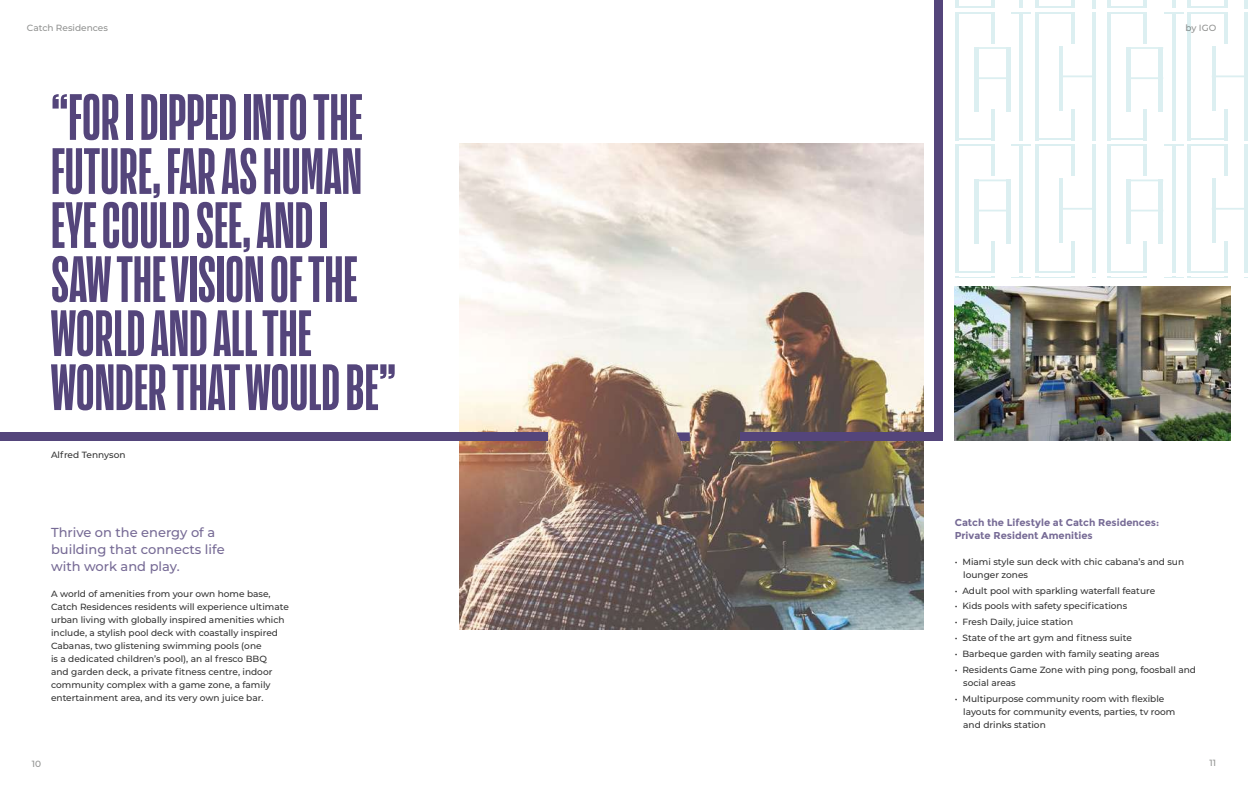
<style>
.page{position:relative;width:1248px;height:794px;background:#fff}
.page>*{position:absolute;margin:0;border:0;box-sizing:border-box;transform-origin:0 0}
.t1{font:64px/54px "Action Condensed Bold Grade 2";color:#54457b}
.t2{font:500 13px/17px "Montserrat";color:#766a95}
.t3{font:700 10px/13px "Montserrat";color:#766a95}
.t4{font:500 9px/13px "Montserrat";color:#333}
.t5{font:500 9px "Montserrat";color:#919291}
</style>
<div class="page">
<svg style="left:955px;top:0;width:3px;height:6px"></svg>
<svg style="left:1092px;top:0;width:3px;height:8px"></svg>
<svg style="left:1019px;top:0;width:4px;height:8px"></svg>
<hr style="left:954px;top:6px;width:40px;height:2px;background:#35a6ae">
<svg style="left:990px;top:0;width:4px;height:8px"></svg>
<svg style="left:1035px;top:0;width:3px;height:6px"></svg>
<hr style="left:1035px;top:6px;width:40px;height:2px;background:#35a6ae">
<svg style="left:1071px;top:0;width:4px;height:8px"></svg>
<svg style="left:955px;top:14px;width:3px;height:124px"></svg>
<hr style="left:1059px;top:46px;width:4px;height:64px;background:#dceff1">
<hr style="left:1092px;top:12px;width:3px;height:129px;background:#35a6ae">
<hr style="left:1019px;top:12px;width:4px;height:128px;background:#dceff1">
<hr style="left:974px;top:47px;width:4px;height:64px;background:#dceff1">
<hr style="left:1006px;top:47px;width:4px;height:64px;background:#dceff1">
<hr style="left:954px;top:12px;width:40px;height:2px;background:#35a6ae">
<hr style="left:1011px;top:12px;width:20px;height:2px;background:#35a6ae">
<svg style="left:978px;top:47px;width:28px;height:2px"></svg>
<svg style="left:978px;top:77px;width:28px;height:2px"></svg>
<svg style="left:1063px;top:75px;width:32px;height:2px"></svg>
<hr style="left:954px;top:138px;width:40px;height:2px;background:#35a6ae">
<svg style="left:990px;top:12px;width:4px;height:31px"></svg>
<svg style="left:990px;top:109px;width:4px;height:31px"></svg>
<hr style="left:1035px;top:12px;width:3px;height:128px;background:#35a6ae">
<hr style="left:1035px;top:12px;width:40px;height:2px;background:#35a6ae">
<hr style="left:1035px;top:138px;width:40px;height:2px;background:#35a6ae">
<hr style="left:1071px;top:12px;width:4px;height:31px;background:#dceff1">
<hr style="left:1071px;top:109px;width:4px;height:31px;background:#dceff1">
<svg style="left:955px;top:146px;width:3px;height:125px"></svg>
<hr style="left:1059px;top:178px;width:4px;height:65px;background:#dceff1">
<hr style="left:1092px;top:145px;width:3px;height:128px;background:#35a6ae">
<hr style="left:1019px;top:144px;width:4px;height:129px;background:#dceff1">
<hr style="left:974px;top:179px;width:4px;height:65px;background:#dceff1">
<hr style="left:1006px;top:179px;width:4px;height:65px;background:#dceff1">
<hr style="left:954px;top:144px;width:40px;height:2px;background:#35a6ae">
<hr style="left:1011px;top:144px;width:20px;height:2px;background:#35a6ae">
<svg style="left:978px;top:179px;width:28px;height:2px"></svg>
<svg style="left:978px;top:210px;width:28px;height:1px"></svg>
<svg style="left:1063px;top:208px;width:32px;height:2px"></svg>
<hr style="left:954px;top:271px;width:40px;height:2px;background:#35a6ae">
<svg style="left:990px;top:144px;width:4px;height:31px"></svg>
<svg style="left:990px;top:241px;width:4px;height:32px"></svg>
<hr style="left:1035px;top:144px;width:3px;height:129px;background:#35a6ae">
<hr style="left:1035px;top:144px;width:40px;height:2px;background:#35a6ae">
<hr style="left:1035px;top:271px;width:40px;height:2px;background:#35a6ae">
<hr style="left:1071px;top:144px;width:4px;height:31px;background:#dceff1">
<hr style="left:1071px;top:241px;width:4px;height:32px;background:#dceff1">
<hr style="left:1092px;top:277px;width:3px;height:128px;background:#35a6ae">
<hr style="left:954px;top:277px;width:40px;height:2px;background:#35a6ae">
<hr style="left:1011px;top:277px;width:20px;height:2px;background:#35a6ae">
<hr style="left:990px;top:277px;width:4px;height:31px;background:#dceff1">
<hr style="left:1035px;top:277px;width:40px;height:2px;background:#35a6ae">
<hr style="left:1071px;top:277px;width:4px;height:31px;background:#dceff1">
<svg style="left:1107px;top:0;width:3px;height:6px"></svg>
<svg style="left:1244px;top:0;width:3px;height:8px"></svg>
<svg style="left:1172px;top:0;width:3px;height:8px"></svg>
<hr style="left:1106px;top:6px;width:40px;height:2px;background:#35a6ae">
<svg style="left:1143px;top:0;width:3px;height:8px"></svg>
<svg style="left:1187px;top:0;width:3px;height:6px"></svg>
<hr style="left:1187px;top:6px;width:40px;height:2px;background:#35a6ae">
<svg style="left:1223px;top:0;width:4px;height:8px"></svg>
<svg style="left:1107px;top:14px;width:3px;height:124px"></svg>
<svg style="left:1212px;top:46px;width:3px;height:64px"></svg>
<hr style="left:1244px;top:12px;width:3px;height:129px;background:#35a6ae">
<svg style="left:1172px;top:14px;width:3px;height:126px"></svg>
<hr style="left:1126px;top:47px;width:4px;height:64px;background:#dceff1">
<div style="left:1158px;top:47px;width:5px;height:64px;background:#dceff1"></div>
<hr style="left:1106px;top:12px;width:40px;height:2px;background:#35a6ae">
<hr style="left:1163px;top:12px;width:20px;height:2px;background:#35a6ae">
<svg style="left:1130px;top:47px;width:28px;height:2px"></svg>
<svg style="left:1130px;top:77px;width:28px;height:2px"></svg>
<svg style="left:1212px;top:75px;width:35px;height:2px"></svg>
<hr style="left:1106px;top:138px;width:40px;height:2px;background:#35a6ae">
<hr style="left:1143px;top:12px;width:3px;height:31px;background:#35a6ae">
<hr style="left:1143px;top:109px;width:3px;height:31px;background:#35a6ae">
<hr style="left:1187px;top:12px;width:3px;height:128px;background:#35a6ae">
<hr style="left:1187px;top:12px;width:40px;height:2px;background:#35a6ae">
<hr style="left:1187px;top:138px;width:40px;height:2px;background:#35a6ae">
<svg style="left:1223px;top:12px;width:4px;height:31px"></svg>
<svg style="left:1223px;top:109px;width:4px;height:31px"></svg>
<svg style="left:1107px;top:146px;width:3px;height:125px"></svg>
<svg style="left:1212px;top:178px;width:3px;height:65px"></svg>
<hr style="left:1244px;top:145px;width:3px;height:128px;background:#35a6ae">
<svg style="left:1172px;top:146px;width:3px;height:127px"></svg>
<hr style="left:1126px;top:179px;width:4px;height:65px;background:#dceff1">
<div style="left:1158px;top:179px;width:5px;height:65px;background:#dceff1"></div>
<hr style="left:1106px;top:144px;width:40px;height:2px;background:#35a6ae">
<hr style="left:1163px;top:144px;width:20px;height:2px;background:#35a6ae">
<svg style="left:1130px;top:179px;width:28px;height:2px"></svg>
<svg style="left:1130px;top:210px;width:28px;height:1px"></svg>
<svg style="left:1212px;top:208px;width:35px;height:2px"></svg>
<hr style="left:1106px;top:271px;width:40px;height:2px;background:#35a6ae">
<hr style="left:1143px;top:144px;width:3px;height:31px;background:#35a6ae">
<hr style="left:1143px;top:241px;width:3px;height:32px;background:#35a6ae">
<hr style="left:1187px;top:144px;width:3px;height:129px;background:#35a6ae">
<hr style="left:1187px;top:144px;width:40px;height:2px;background:#35a6ae">
<hr style="left:1187px;top:271px;width:40px;height:2px;background:#35a6ae">
<svg style="left:1223px;top:144px;width:4px;height:31px"></svg>
<svg style="left:1223px;top:241px;width:4px;height:32px"></svg>
<hr style="left:1244px;top:277px;width:3px;height:128px;background:#35a6ae">
<hr style="left:1106px;top:277px;width:40px;height:2px;background:#35a6ae">
<hr style="left:1163px;top:277px;width:20px;height:2px;background:#35a6ae">
<hr style="left:1187px;top:277px;width:40px;height:2px;background:#35a6ae">
<hr style="left:1223px;top:277px;width:4px;height:31px;background:#dceff1">
<div style="left:948px;top:278px;width:299px;height:297px;background:#fff"></div>
<img style="left:459px;top:144px;width:464px;height:485px">
<div style="left:0;top:432px;width:547px;height:9px;background:#54457b"></div>
<div style="left:934px;top:0;width:8px;height:441px;background:#54457b"></div>
<img style="left:954px;top:286px;width:275px;height:155px">
<div style="left:740px;top:432px;width:198px;height:9px;background:#54457b"></div>
<svg style="left:676px;top:432px;width:13px;height:9px"></svg>
<p class="t5" style="left:27px;top:22px;width:82px">Catch Residences</p>
<p class="t5" style="left:1185px;top:22px;width:32px">by IGO</p>
<h1 class="t1" style="left:51px;top:89px;width:346px">“FOR I DIPPED INTO THE<br>FUTURE, FAR AS HUMAN<br>EYE COULD SEE, AND I<br>SAW THE VISION OF THE<br>WORLD AND ALL THE<br>WONDER THAT WOULD BE”</h1>
<p class="t4" style="left:51px;top:448px;width:76px">Alfred Tennyson</p>
<h2 class="t2" style="left:51px;top:523px;width:175px">Thrive on the energy of a building that connects life with work and play.</h2>
<p class="t4" style="left:51px;top:587px;width:239px">A world of amenities from your own home base, Catch Residences residents will experience ultimate urban living with globally inspired amenities which include, a stylish pool deck with coastally inspired Cabanas, two glistening swimming pools (one<br>is a dedicated children’s pool), an al fresco BBQ<br>and garden deck, a private fitness centre, indoor community complex with a game zone, a family entertainment area, and its very own juice bar.</p>
<p class="t3" style="left:954px;top:516px;width:206px">Catch the Lifestyle at Catch Residences:<br>Private Resident Amenities</p>
<p class="t4" style="left:963px;top:555px;width:222px;text-indent:-9px">• Miami style sun deck with chic cabana’s and sun lounger zones</p>
<p class="t4" style="left:954px;top:583px;width:202px">• Adult pool with sparkling waterfall feature</p>
<p class="t4" style="left:954px;top:599px;width:174px">• Kids pools with safety specifications</p>
<p class="t4" style="left:954px;top:615px;width:120px">• Fresh Daily, juice station</p>
<p class="t4" style="left:954px;top:631px;width:179px">• State of the art gym and fitness suite</p>
<p class="t4" style="left:954px;top:647px;width:206px">• Barbeque garden with family seating areas</p>
<p class="t4" style="left:963px;top:663px;width:234px;text-indent:-9px">• Residents Game Zone with ping pong, foosball and social areas</p>
<p class="t4" style="left:963px;top:691px;width:214px;text-indent:-9px">• Multipurpose community room with flexible layouts for community events, parties, tv room and drinks station</p>
<p class="t5" style="left:32px;top:757px;width:11px">10</p>
<p class="t5" style="left:1209px;top:756px;width:8px">11</p>
</div>
